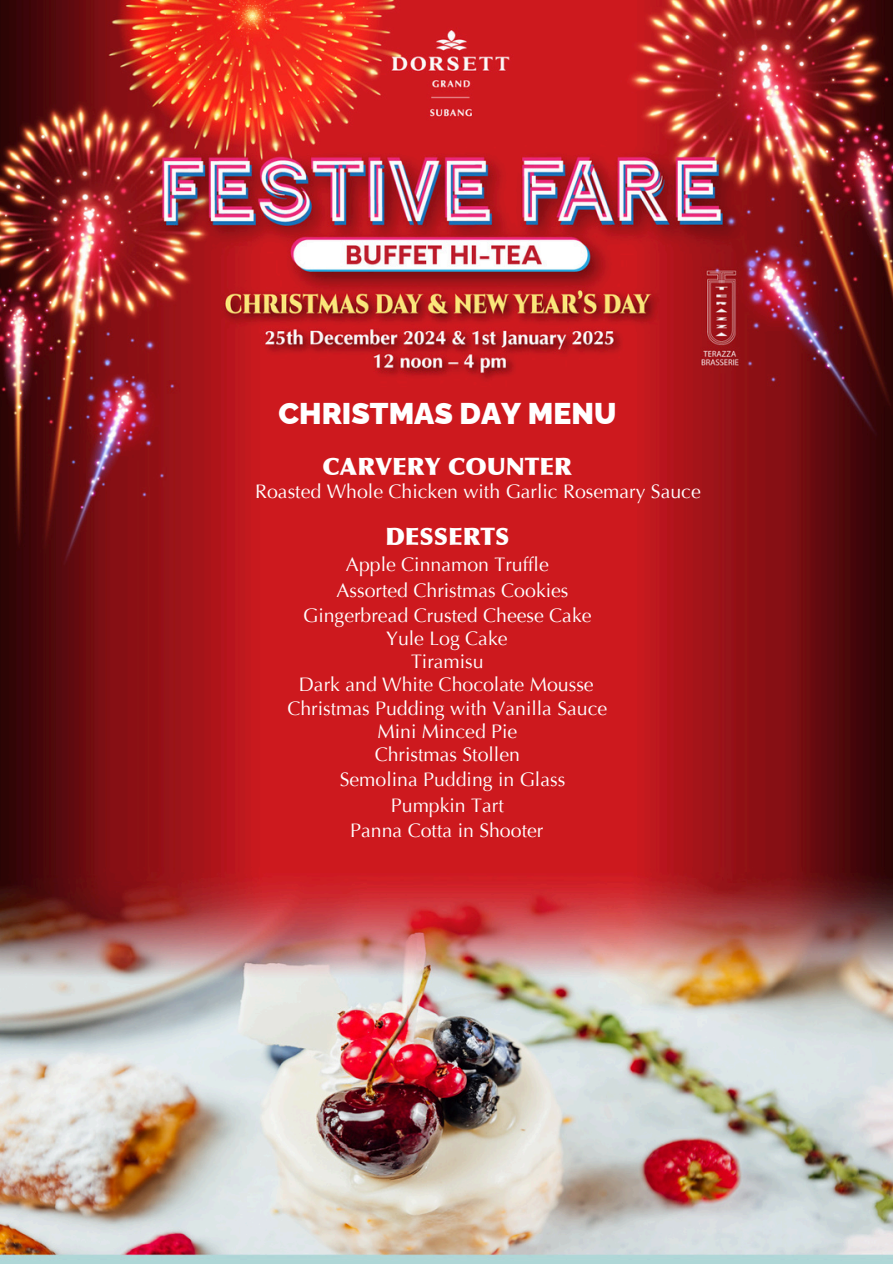
<style>
.page{position:relative;width:894px;height:1264px;background:#fff}
.page>*{position:absolute;margin:0;border:0;box-sizing:border-box;transform-origin:0 0}
.t1{font:900 30px "Raleway";color:#fff}
.t2{font:900 24px "Optima";color:#fff}
.t3{font:19.5px "Optima";color:#fff}
</style>
<div class="page">
<img style="left:0;top:0;width:892px;height:1263px">
<p class="t1" style="left:278px;top:396px;width:339px">CHRISTMAS DAY MENU</p>
<h1 class="t2" style="left:322px;top:451px;width:251px">CARVERY COUNTER</h1>
<h2 class="t3" style="left:255px;top:480px;width:447px">Roasted Whole Chicken with Garlic Rosemary Sauce</h2>
<p class="t2" style="left:385px;top:522px;width:126px">DESSERTS</p>
<h2 class="t3" style="left:346px;top:553px;width:204px">Apple Cinnamon Truffle</h2>
<p class="t3" style="left:336px;top:579px;width:233px">Assorted Christmas Cookies</p>
<p class="t3" style="left:303px;top:604px;width:290px">Gingerbread Crusted Cheese Cake</p>
<p class="t3" style="left:386px;top:627px;width:123px">Yule Log Cake</p>
<p class="t3" style="left:411px;top:650px;width:74px">Tiramisu</p>
<p class="t3" style="left:287px;top:696px;width:321px">Christmas Pudding with Vanilla Sauce</p>
<p class="t3" style="left:377px;top:719px;width:141px">Mini Minced Pie</p>
<p class="t3" style="left:374px;top:743px;width:147px">Christmas Stollen</p>
<p class="t3" style="left:339px;top:768px;width:227px">Semolina Pudding in Glass</p>
<p class="t3" style="left:391px;top:793px;width:114px">Pumpkin Tart</p>
<p class="t3" style="left:350px;top:819px;width:194px">Panna Cotta in Shooter</p>
<p class="t3" style="left:299px;top:673px;width:296px">Dark and White Chocolate Mousse</p>
</div>
